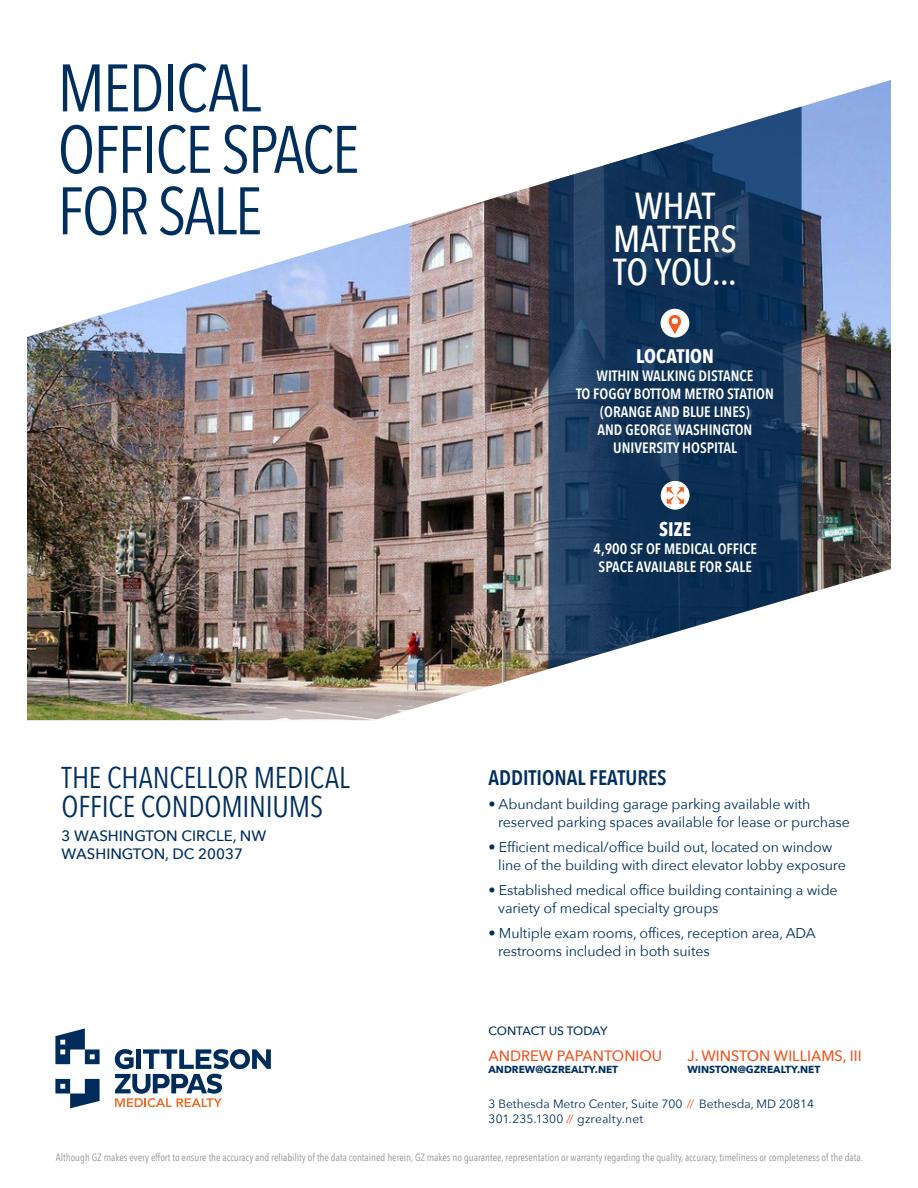
<style>
.page{position:relative;width:918px;height:1188px;background:#fff}
.page>*{position:absolute;margin:0;border:0;box-sizing:border-box;transform-origin:0 0}
.t1{font:66.3px/61.5px "Avenir Next Condensed";letter-spacing:-.03em;color:#002f5e}
.t2{font:500 37.5px/33px "Avenir Next Condensed";letter-spacing:-.005em;color:#fff;text-align:center}
.t3{font:30px/28.5px "Avenir Next Condensed";letter-spacing:-.005em;color:#002f5e}
.t4{font:600 21px "Avenir Next Condensed";color:#002f5e}
.t5{font:700 19.5px "Avenir Next Condensed";color:#fff}
.t6{font:600 15px/18px "Avenir Next Condensed";color:#fff;text-align:center}
.t7{font:500 15px/18px "Avenir Next";color:#002f5e}
.t8{font:500 15px "Avenir Next";color:#f05522}
.t9{font:14.25px/18px "Avenir Next";letter-spacing:-.01em;color:#002f5e}
.t10{font:12px/14.4px "Avenir Next";color:#002f5e}
.t11{font:500 12px "Avenir Next";letter-spacing:-.01em;color:#002f5e}
.t12{font:10.5px "Avenir Next Condensed";color:#939597}
.t13{font:700 10.2px "Avenir Next";color:#002f5e}
.s1{color:#f05522}
</style>
<div class="page">
<img style="left:27px;top:80px;width:864px;height:640px">
<svg style="left:548px;top:107px;width:254px;height:462px;background:#284769"></svg>
<div style="left:661px;top:309px;width:28px;height:29px;background:#fff;border-radius:50%"></div>
<svg style="left:668px;top:314px;width:13px;height:20px"></svg>
<img style="left:367px;top:569px;width:524px;height:152px">
<div style="left:661px;top:481px;width:29px;height:29px;background:#fff;border-radius:50%"></div>
<svg style="left:667px;top:487px;width:17px;height:17px"></svg>
<svg style="left:55px;top:1028px;width:45px;height:36px"></svg>
<svg style="left:55px;top:1079px;width:45px;height:29px"></svg>
<svg style="left:115px;top:1049px;width:156px;height:58px"></svg>
<h1 class="t1" style="left:58px;top:63px;width:304px">MEDICAL<br>OFFICE SPACE<br>FOR SALE</h1>
<h3 class="t3" style="left:62px;top:766px;width:290px">THE CHANCELLOR MEDICAL<br>OFFICE CONDOMINIUMS</h3>
<p class="t7" style="left:62px;top:828px;width:206px">3 WASHINGTON CIRCLE, NW<br>WASHINGTON, DC 20037</p>
<h2 class="t2" style="left:613px;top:190px;width:125px">WHAT<br>MATTERS<br>TO YOU...</h2>
<h3 class="t5" style="left:636px;top:345px;width:79px">LOCATION</h3>
<p class="t6" style="left:576px;top:367px;width:199px">WITHIN WALKING DISTANCE<br>TO FOGGY BOTTOM METRO STATION (ORANGE AND BLUE LINES)<br>AND GEORGE WASHINGTON<br>UNIVERSITY HOSPITAL</p>
<h3 class="t5" style="left:659px;top:518px;width:34px">SIZE</h3>
<p class="t6" style="left:594px;top:541px;width:165px">4,900 SF OF MEDICAL OFFICE<br>SPACE AVAILABLE FOR SALE</p>
<h3 class="t4" style="left:489px;top:765px;width:180px">ADDITIONAL FEATURES</h3>
<p class="t9" style="left:498px;top:797px;width:353px;text-indent:-10px">• Abundant building garage parking available with reserved parking spaces available for lease or purchase</p>
<p class="t9" style="left:498px;top:838px;width:349px;text-indent:-10px">• Efficient medical/office build out, located on window line of the building with direct elevator lobby exposure</p>
<p class="t9" style="left:498px;top:880px;width:341px;text-indent:-10px">• Established medical office building containing a wide variety of medical specialty groups</p>
<p class="t9" style="left:498px;top:923px;width:319px;text-indent:-10px">• Multiple exam rooms, offices, reception area, ADA restrooms included in both suites</p>
<p class="t11" style="left:488px;top:1026px;width:121px">CONTACT US TODAY</p>
<p class="t8" style="left:489px;top:1050px;width:175px">ANDREW PAPANTONIOU</p>
<p class="t13" style="left:489px;top:1064px;width:131px">ANDREW@GZREALTY.NET</p>
<p class="t8" style="left:687px;top:1050px;width:176px">J. WINSTON WILLIAMS, III</p>
<p class="t13" style="left:687px;top:1064px;width:134px">WINSTON@GZREALTY.NET</p>
<p class="t10" style="left:489px;top:1098px;width:327px">3 Bethesda Metro Center, Suite 700 <span class="s1">//</span> Bethesda, MD 20814<br>301.235.1300 <span class="s1">//</span> gzrealty.net</p>
<p class="t12" style="left:56px;top:1153px;width:809px">Although GZ makes every effort to ensure the accuracy and reliability of the data contained herein, GZ makes no guarantee, representation or warranty regarding the quality, accuracy, timeliness or completeness of the data.</p>
</div>
